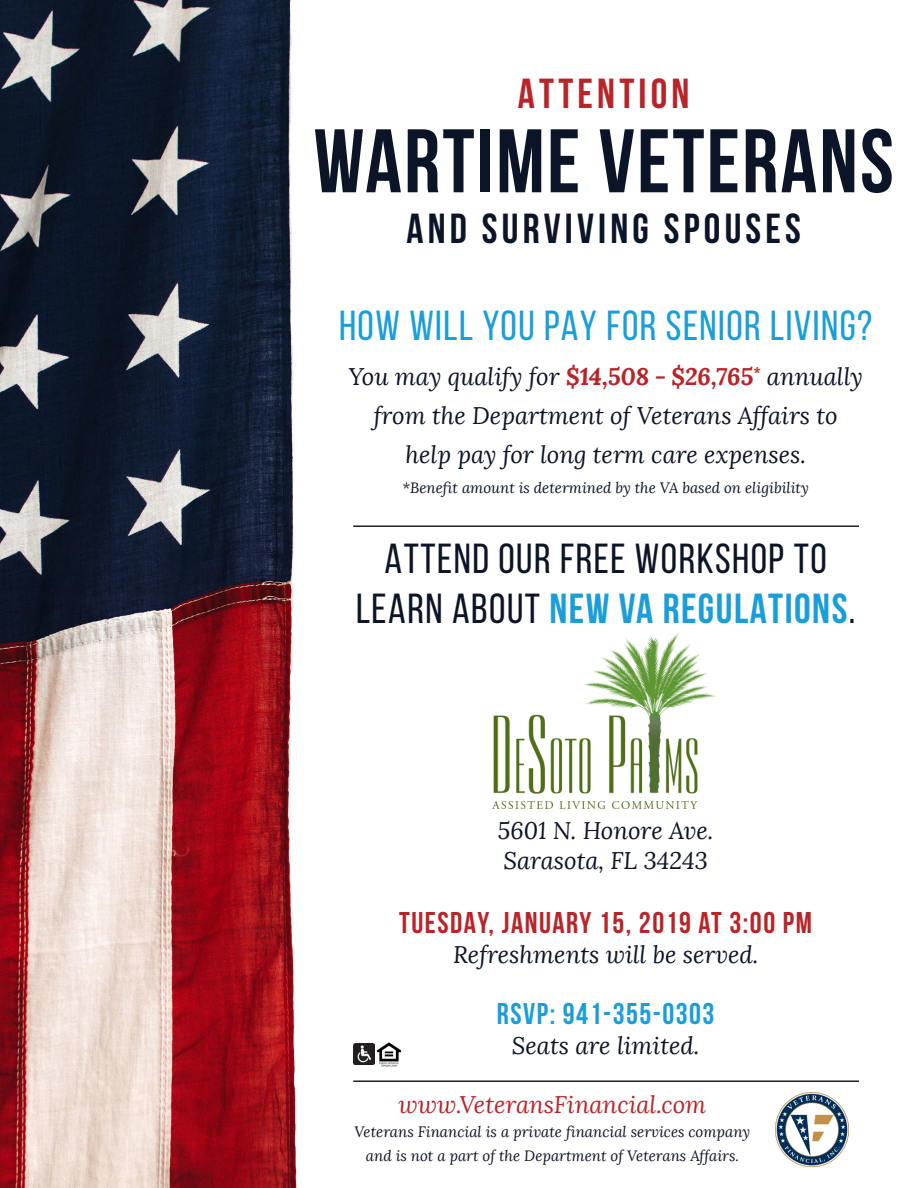
<style>
.page{position:relative;width:918px;height:1188px;background:#fff}
.page>*{position:absolute;margin:0;border:0;box-sizing:border-box;transform-origin:0 0}
.t1{font:700 90px "Bebas Neue";letter-spacing:.025em;color:#0c1528}
.t2{font:42px "Bebas Neue";letter-spacing:.035em;color:#199eda}
.t3{font:700 42px "Bebas Neue";letter-spacing:.035em;color:#199eda}
.t4{font:42px "Bebas Neue";letter-spacing:.035em;color:#0c1528}
.t5{font:700 42px "Bebas Neue";letter-spacing:.1em;color:#0c1528}
.t6{font:700 42px "Bebas Neue";letter-spacing:.1em;color:#b92429}
.t7{font:700 30px "Bebas Neue";letter-spacing:.05em;color:#b92429}
.t8{font:700 30px "Bebas Neue";letter-spacing:.05em;color:#199eda}
.t9{font:italic 24px/39px "Lora";color:#0c1528;text-align:center}
.t10{font:italic 24px "Lora";color:#b92429}
.t11{font:italic 15px/24px "Lora";color:#0c1528;text-align:center}
.s1{font-weight:700;color:#b92429}
.s2{font-weight:400;color:#0c1528}
</style>
<div class="page">
<img style="left:0;top:0;width:821px;height:1188px">
<hr style="left:353px;top:525px;width:506px;height:2px;background:#231f20">
<hr style="left:353px;top:1080px;width:506px;height:2px;background:#231f20">
<img style="left:775px;top:1093px;width:74px;height:73px">
<img style="left:353px;top:1043px;width:22px;height:22px">
<img style="left:377px;top:1042px;width:25px;height:25px">
<img style="left:492px;top:632px;width:224px;height:176px">
<p class="t6" style="left:518px;top:71px;width:173px">ATTENTION</p>
<p class="t1" style="left:314px;top:112px;width:582px">WARTIME VETERANS</p>
<p class="t5" style="left:407px;top:205px;width:396px">AND SURVIVING SPOUSES</p>
<p class="t2" style="left:339px;top:302px;width:535px">HOW WILL YOU PAY FOR SENIOR LIVING?</p>
<p class="t9" style="left:349px;top:357px;width:516px">You may qualify for <span class="s1">$14,508 - $26,765</span><sup>*</sup> annually from the Department of Veterans Affairs to</p>
<p class="t9" style="left:405px;top:435px;width:402px">help pay for long term care expenses.</p>
<p class="t11" style="left:403px;top:475px;width:408px">*Benefit amount is determined by the VA based on eligibility</p>
<p class="t4" style="left:385px;top:535px;width:444px">ATTEND OUR FREE WORKSHOP TO</p>
<p class="t3" style="left:356px;top:586px;width:501px"><span class="s2">LEARN ABOUT</span> NEW VA REGULATIONS<span class="s2">.</span></p>
<p class="t9" style="left:498px;top:811px;width:217px">5601 N. Honore Ave.</p>
<p class="t9" style="left:504px;top:841px;width:206px">Sarasota, FL 34243</p>
<p class="t7" style="left:399px;top:906px;width:414px">TUESDAY, JANUARY 15, 2019 AT 3:00 PM</p>
<p class="t9" style="left:453px;top:935px;width:307px">Refreshments will be served.</p>
<p class="t8" style="left:497px;top:997px;width:219px">RSVP: 941-355-0303</p>
<p class="t9" style="left:512px;top:1027px;width:189px">Seats are limited.</p>
<p class="t10" style="left:399px;top:1090px;width:309px">www.VeteransFinancial.com</p>
<p class="t11" style="left:355px;top:1120px;width:397px">Veterans Financial is a private financial services company and is not a part of the Department of Veterans Affairs.</p>
</div>
